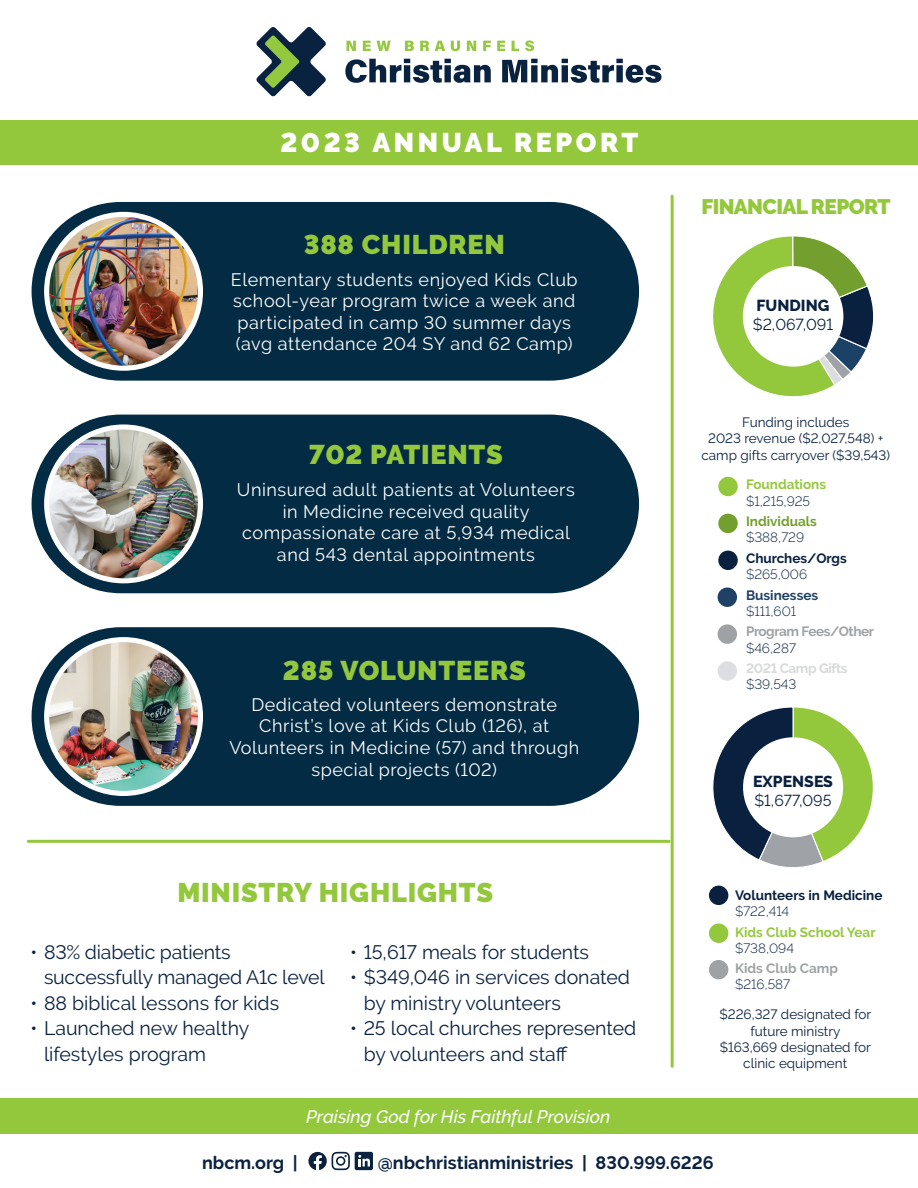
<style>
.page{position:relative;width:918px;height:1188px;background:#fff}
.page>*{position:absolute;margin:0;border:0;box-sizing:border-box;transform-origin:0 0}
.t1{font:900 27px "Raleway";letter-spacing:.03em;color:#94c83c}
.t2{font:900 27px "Raleway";letter-spacing:.13em;color:#fff}
.t3{font:900 21px "Raleway";letter-spacing:-.03em;color:#94c83c}
.t4{font:19.5px/25.5px "Raleway";color:#09213f}
.t5{font:18px/21.6px "Raleway";letter-spacing:.03em;color:#fff;text-align:center}
.t6{font:700 18px "Raleway";color:#09213f}
.t7{font:italic 500 18px "Raleway";color:#fff}
.t8{font:15.9px/19px "Raleway";color:#09213f}
.t9{font:15.75px "Raleway";color:#09213f}
.t10{font:800 15.75px "Raleway";color:#09213f}
.t11{font:13.5px/16.2px "Raleway";color:#09213f;text-align:center}
.t12{font:300 13.5px "Raleway";color:#09213f}
.t13{font:700 13.5px "Raleway";color:#09213f}
.t14{font:700 13.5px "Raleway";color:#94c83c}
.t15{font:700 13.5px/16.2px "Raleway";letter-spacing:-.03em;color:#9fa2a4}
.t16{font:700 13.5px/16.2px "Raleway";letter-spacing:-.03em;color:#d7d9da}
.t17{font:700 13.5px "Raleway";color:#9fa2a4}
.t18{font:700 13.5px "Raleway";color:#739f2e}
.t19{font:700 13.5px "Raleway";color:#204166}
.s1{font-weight:800}
.s2{font-weight:300;color:#09213f}
</style>
<div class="page">
<svg style="left:345px;top:59px;width:146px;height:24px"></svg>
<svg style="left:502px;top:59px;width:160px;height:24px"></svg>
<svg style="left:346px;top:41px;width:10px;height:10px"></svg>
<svg style="left:363px;top:41px;width:8px;height:10px"></svg>
<svg style="left:377px;top:41px;width:14px;height:10px"></svg>
<svg style="left:405px;top:41px;width:9px;height:10px"></svg>
<svg style="left:420px;top:41px;width:9px;height:10px"></svg>
<svg style="left:435px;top:41px;width:10px;height:10px"></svg>
<svg style="left:451px;top:41px;width:9px;height:10px"></svg>
<svg style="left:467px;top:41px;width:9px;height:10px"></svg>
<svg style="left:483px;top:41px;width:8px;height:10px"></svg>
<svg style="left:497px;top:41px;width:8px;height:10px"></svg>
<svg style="left:512px;top:41px;width:7px;height:10px"></svg>
<svg style="left:525px;top:40px;width:9px;height:11px"></svg>
<svg style="left:257px;top:27px;width:69px;height:69px"></svg>
<div style="left:0;top:120px;width:918px;height:44px;background:#94c83c"></div>
<svg style="left:308px;top:1152px;width:42px;height:18px"></svg>
<div style="left:355px;top:1152px;width:18px;height:18px;background:#09223f;border-radius:2px"></div>
<svg style="left:358px;top:1155px;width:12px;height:12px"></svg>
<div style="left:0;top:1098px;width:918px;height:36px;background:#94c83c"></div>
<div style="left:709px;top:886px;width:19px;height:19px;background:#09213f;border-radius:50%"></div>
<div style="left:709px;top:924px;width:19px;height:19px;background:#94c83c;border-radius:50%"></div>
<div style="left:709px;top:960px;width:19px;height:19px;background:#9fa2a4;border-radius:50%"></div>
<div style="left:718px;top:477px;width:20px;height:19px;background:#94c83c;border-radius:50%"></div>
<div style="left:718px;top:514px;width:20px;height:19px;background:#739f2e;border-radius:50%"></div>
<div style="left:718px;top:551px;width:20px;height:19px;background:#09213f;border-radius:50%"></div>
<div style="left:718px;top:587px;width:19px;height:20px;background:#204166;border-radius:50%"></div>
<div style="left:718px;top:624px;width:19px;height:20px;background:#9fa2a4;border-radius:50%"></div>
<div style="left:718px;top:661px;width:19px;height:20px;background:#dcdfe1;border-radius:50%"></div>
<hr style="left:671px;top:196px;width:3px;height:870px;background:#94c83c">
<div style="left:32px;top:415px;width:607px;height:178px;background:#032b43;border-radius:89px"></div>
<img style="left:47px;top:427px;width:153px;height:154px;border-radius:77px">
<div style="left:44px;top:424px;width:159px;height:159px;border:5px solid #fff;border-radius:50%"></div>
<div style="left:32px;top:627px;width:607px;height:179px;background:#032b43;border-radius:89px"></div>
<img style="left:47px;top:640px;width:153px;height:153px;border-radius:77px">
<div style="left:44px;top:637px;width:159px;height:159px;border:5px solid #fff;border-radius:50%"></div>
<div style="left:32px;top:202px;width:607px;height:179px;background:#032b43;border-radius:89px"></div>
<img style="left:47px;top:214px;width:153px;height:154px;border-radius:77px">
<div style="left:44px;top:212px;width:159px;height:159px;border:5px solid #fff;border-radius:50%"></div>
<hr style="left:28px;top:840px;width:641px;height:3px;background:#94c83c">
<svg style="left:713px;top:236px;width:161px;height:161px"></svg>
<div style="left:743px;top:266px;width:100px;height:101px;background:#fff;border-radius:50%"></div>
<svg style="left:712px;top:707px;width:161px;height:160px"></svg>
<div style="left:743px;top:737px;width:100px;height:100px;background:#fff;border-radius:50%"></div>
<p class="t2" style="left:280px;top:126px;width:359px">2023 ANNUAL REPORT</p>
<p class="t1" style="left:304px;top:229px;width:203px">388 CHILDREN</p>
<p class="t5" style="left:231px;top:268px;width:348px;text-align:left">Elementary students enjoyed Kids Club school-year program twice a week and participated in camp 30 summer days (avg attendance 204 SY and 62 Camp)</p>
<p class="t1" style="left:309px;top:439px;width:196px">702 PATIENTS</p>
<p class="t5" style="left:237px;top:479px;width:340px">Uninsured adult patients at Volunteers in Medicine received quality compassionate care at 5,934 medical and 543 dental appointments</p>
<p class="t1" style="left:283px;top:655px;width:244px">285 VOLUNTEERS</p>
<p class="t5" style="left:229px;top:694px;width:351px">Dedicated volunteers demonstrate Christ’s love at Kids Club (126), at Volunteers in Medicine (57) and through special projects (102)</p>
<p class="t1" style="left:177px;top:877px;width:317px">MINISTRY HIGHLIGHTS</p>
<p class="t4" style="left:44px;top:939px;width:282px;text-indent:-14px">• 83% diabetic patients successfully managed A1c level</p>
<p class="t4" style="left:31px;top:990px;width:250px">• 88 biblical lessons for kids</p>
<p class="t4" style="left:44px;top:1016px;width:207px;text-indent:-14px">• Launched new healthy lifestyles program</p>
<p class="t4" style="left:350px;top:939px;width:240px">• 15,617 meals for students</p>
<p class="t4" style="left:364px;top:965px;width:268px;text-indent:-14px">• $349,046 in services donated by ministry volunteers</p>
<p class="t4" style="left:364px;top:1016px;width:274px;text-indent:-14px">• 25 local churches represented by volunteers and staff</p>
<p class="t7" style="left:306px;top:1107px;width:306px">Praising God for His Faithful Provision</p>
<p class="t3" style="left:702px;top:195px;width:191px">FINANCIAL REPORT</p>
<p class="t8" style="left:753px;top:296px;width:82px"><span class="s1">FUNDING </span>$2,067,091</p>
<p class="t11" style="left:701px;top:414px;width:190px">Funding includes<br>2023 revenue ($2,027,548) + camp gifts carryover ($39,543)</p>
<p class="t14" style="left:746px;top:477px;width:82px">Foundations</p>
<p class="t12" style="left:746px;top:493px;width:65px">$1,215,925</p>
<p class="t18" style="left:746px;top:514px;width:72px">Individuals</p>
<p class="t12" style="left:746px;top:530px;width:60px">$388,729</p>
<p class="t13" style="left:746px;top:550px;width:102px">Churches/Orgs</p>
<p class="t12" style="left:746px;top:566px;width:63px">$265,006</p>
<p class="t19" style="left:746px;top:587px;width:74px">Businesses</p>
<p class="t12" style="left:746px;top:603px;width:51px">$111,601</p>
<p class="t15" style="left:746px;top:624px;width:129px">Program Fees/Other <span class="s2">$46,287</span></p>
<p class="t16" style="left:746px;top:660px;width:103px">2021 Camp Gifts <span class="s2">$39,543</span></p>
<p class="t10" style="left:753px;top:772px;width:81px">EXPENSES</p>
<p class="t9" style="left:754px;top:791px;width:79px">$1,677,095</p>
<p class="t13" style="left:735px;top:887px;width:149px">Volunteers in Medicine</p>
<p class="t12" style="left:735px;top:903px;width:56px">$722,414</p>
<p class="t14" style="left:735px;top:924px;width:142px">Kids Club School Year</p>
<p class="t12" style="left:735px;top:940px;width:60px">$738,094</p>
<p class="t17" style="left:735px;top:961px;width:104px">Kids Club Camp</p>
<p class="t12" style="left:735px;top:977px;width:57px">$216,587</p>
<p class="t11" style="left:720px;top:1006px;width:153px">$226,327 designated for future ministry</p>
<p class="t11" style="left:720px;top:1039px;width:153px">$163,669 designated for clinic equipment</p>
<p class="t6" style="left:202px;top:1152px;width:97px">nbcm.org |</p>
<p class="t6" style="left:378px;top:1152px;width:338px">@nbchristianministries | 830.999.6226</p>
</div>
